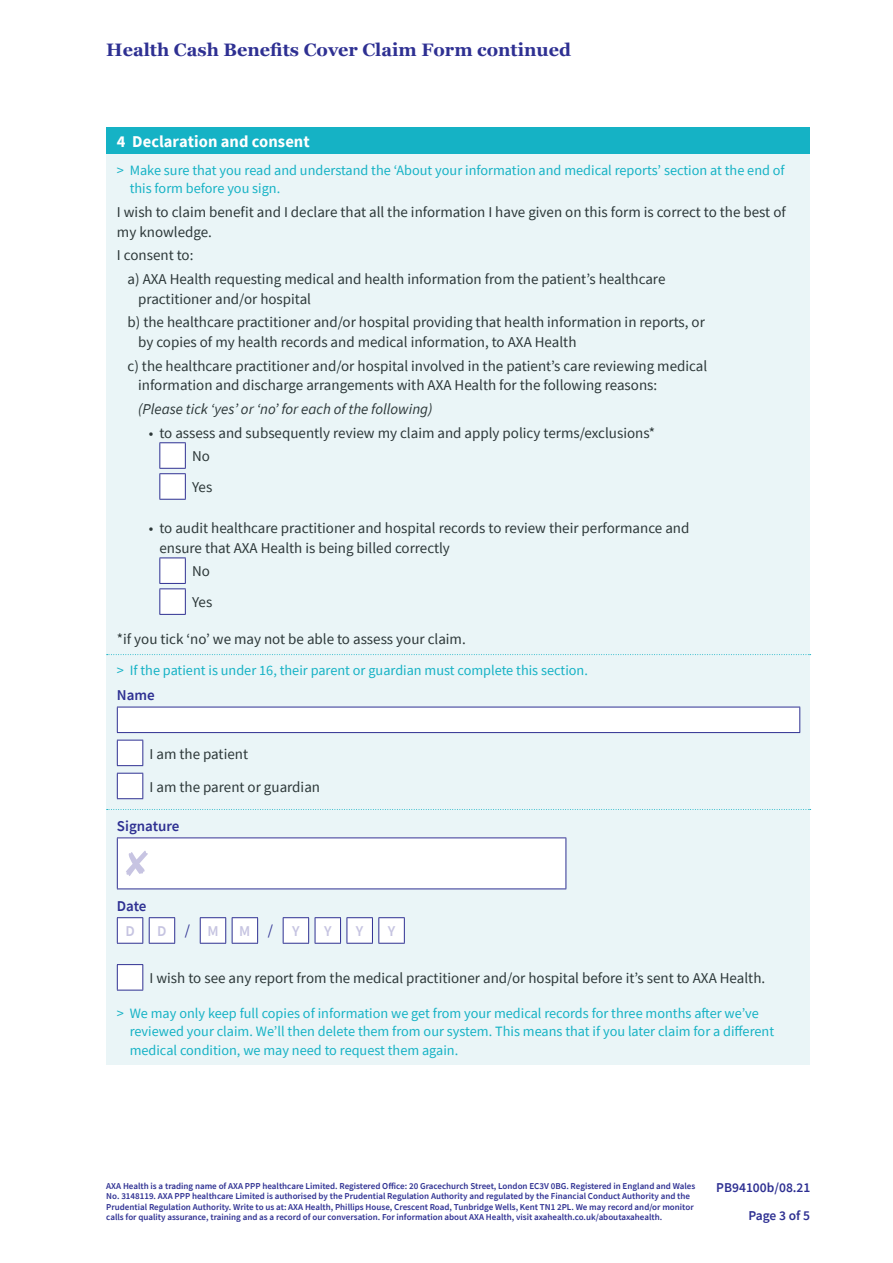
<style>
.page{position:relative;width:893px;height:1263px;background:#fff}
.page>*{position:absolute;margin:0;border:0;box-sizing:border-box;transform-origin:0 0}
.t1{font:700 18px "Georgia";color:#2e3092}
.Section_Header_Text{font:700 16.5px "Source Sans Pro";letter-spacing:.005em;color:#fff}
.Form_Body_Text_-_Bul{font:15px/19.5px "Source Sans Pro";color:#2c3738}
.Form_Body_Text{font:15px/19.5px "Source Sans Pro";color:#2c3738}
.Check_Box_Text{font:15px "Source Sans Pro";color:#2c3738}
.Form_Body_Text_-_Bul-2{font:italic 15px "Source Sans Pro";color:#2c3738}
.Field_Name{font:600 15px "Source Sans Pro";color:#2e3092}
.Input_Field_Text_-_D{font:600 15px "Source Sans Pro";color:#c6c4e1}
.t2{font:15px "Source Sans Pro";color:#2e3092}
.Note{font:14.25px/18px "Source Sans Pro";color:#15b2c5}
.t3{font:600 13.5px "Source Sans Pro";color:#2e3092}
.t4{font:600 9px/10.5px "Source Sans Pro";color:#2e3092}
</style>
<div class="page">
<div style="left:106px;top:128px;width:704px;height:27px;background:#15b2c5"></div>
<div style="left:106px;top:809px;width:704px;height:145px;background:#eaf5f7"></div>
<svg style="left:107px;top:809px;width:704px;height:1px"></svg>
<div style="left:117px;top:838px;width:449px;height:51px;background:#fff"></div>
<hr style="left:117px;top:837px;width:449px;height:1px;background:#2e3092">
<hr style="left:117px;top:838px;width:1px;height:50px;background:#2e3092">
<hr style="left:566px;top:838px;width:1px;height:50px;background:#2e3092">
<hr style="left:117px;top:888px;width:449px;height:1px;background:#2e3092">
<svg style="left:126px;top:851px;width:22px;height:25px"></svg>
<svg style="left:117px;top:917px;width:288px;height:27px"></svg>
<div style="left:106px;top:954px;width:704px;height:110px;background:#eaf5f7"></div>
<svg style="left:117px;top:964px;width:26px;height:27px"></svg>
<div style="left:106px;top:155px;width:704px;height:499px;background:#eaf5f7"></div>
<svg style="left:159px;top:442px;width:27px;height:58px;background:#e1e3ef"></svg>
<svg style="left:159px;top:557px;width:27px;height:58px;background:#e1e3ef"></svg>
<div style="left:106px;top:654px;width:704px;height:35px;background:#eaf5f7"></div>
<svg style="left:107px;top:654px;width:704px;height:1px"></svg>
<div style="left:106px;top:689px;width:704px;height:120px;background:#eaf5f7"></div>
<div style="left:117px;top:707px;width:683px;height:25px;background:#fff"></div>
<hr style="left:117px;top:707px;width:683px;height:1px;background:#2e3092">
<svg style="left:117px;top:707px;width:1px;height:25px"></svg>
<svg style="left:799px;top:707px;width:1px;height:25px"></svg>
<hr style="left:117px;top:732px;width:683px;height:1px;background:#2e3092">
<svg style="left:117px;top:740px;width:26px;height:26px"></svg>
<svg style="left:117px;top:773px;width:26px;height:26px"></svg>
<p class="t1" style="left:106px;top:38px;width:466px">Health Cash Benefits Cover Claim Form continued</p>
<p class="Section_Header_Text" style="left:117px;top:131px;width:194px">4 Declaration and consent</p>
<p class="Note" style="left:130px;top:162px;width:657px;text-indent:-13px">&gt; Make sure that you read and understand the ‘About your information and medical reports’ section at the end of this form before you sign.</p>
<p class="Form_Body_Text" style="left:117px;top:202px;width:670px">I wish to claim benefit and I declare that all the information I have given on this form is correct to the best of my knowledge.</p>
<p class="Form_Body_Text" style="left:117px;top:246px;width:78px">I consent to:</p>
<p class="Form_Body_Text_-_Bul" style="left:138px;top:269px;width:529px;text-indent:-11px">a) AXA Health requesting medical and health information from the patient’s healthcare practitioner and/or hospital</p>
<p class="Form_Body_Text_-_Bul" style="left:138px;top:313px;width:568px;text-indent:-11px">b) the healthcare practitioner and/or hospital providing that health information in reports, or by copies of my health records and medical information, to AXA Health</p>
<p class="Form_Body_Text_-_Bul" style="left:138px;top:356px;width:571px;text-indent:-11px">c) the healthcare practitioner and/or hospital involved in the patient’s care reviewing medical information and discharge arrangements with AXA Health for the following reasons:</p>
<p class="Form_Body_Text_-_Bul-2" style="left:138px;top:399px;width:296px">(Please tick ‘yes’ or ‘no’ for each of the following)</p>
<p class="Form_Body_Text_-_Bul" style="left:149px;top:423px;width:508px">• to assess and subsequently review my claim and apply policy terms/exclusions*</p>
<p class="Check_Box_Text" style="left:192px;top:447px;width:19px">No</p>
<p class="Check_Box_Text" style="left:192px;top:478px;width:22px">Yes</p>
<p class="Form_Body_Text_-_Bul" style="left:159px;top:518px;width:531px;text-indent:-11px">• to audit healthcare practitioner and hospital records to review their performance and ensure that AXA Health is being billed correctly</p>
<p class="Check_Box_Text" style="left:192px;top:562px;width:19px">No</p>
<p class="Check_Box_Text" style="left:192px;top:593px;width:22px">Yes</p>
<p class="Form_Body_Text" style="left:117px;top:629px;width:350px">*if you tick ‘no’ we may not be able to assess your claim.</p>
<p class="Note" style="left:117px;top:661px;width:472px">&gt; If the patient is under 16, their parent or guardian must complete this section.</p>
<p class="Field_Name" style="left:117px;top:685px;width:39px">Name</p>
<p class="Check_Box_Text" style="left:150px;top:744px;width:100px">I am the patient</p>
<p class="Check_Box_Text" style="left:150px;top:777px;width:172px">I am the parent or guardian</p>
<p class="Field_Name" style="left:117px;top:816px;width:64px">Signature</p>
<p class="Field_Name" style="left:117px;top:896px;width:31px">Date</p>
<p class="Input_Field_Text_-_D" style="left:125px;top:921px;width:11px">D</p>
<p class="Input_Field_Text_-_D" style="left:157px;top:921px;width:11px">D</p>
<p class="t2" style="left:185px;top:920px;width:7px">/</p>
<p class="Input_Field_Text_-_D" style="left:207px;top:921px;width:13px">M</p>
<p class="Input_Field_Text_-_D" style="left:239px;top:921px;width:13px">M</p>
<p class="t2" style="left:268px;top:920px;width:7px">/</p>
<p class="Input_Field_Text_-_D" style="left:292px;top:921px;width:9px">Y</p>
<p class="Input_Field_Text_-_D" style="left:324px;top:921px;width:9px">Y</p>
<p class="Input_Field_Text_-_D" style="left:356px;top:921px;width:9px">Y</p>
<p class="Input_Field_Text_-_D" style="left:388px;top:921px;width:9px">Y</p>
<p class="Check_Box_Text" style="left:150px;top:968px;width:617px">I wish to see any report from the medical practitioner and/or hospital before it’s sent to AXA Health.</p>
<p class="Note" style="left:130px;top:1005px;width:646px;text-indent:-13px">&gt; We may only keep full copies of information we get from your medical records for three months after we’ve reviewed your claim. We’ll then delete them from our system. This means that if you later claim for a different medical condition, we may need to request them again.</p>
<p class="t4" style="left:106px;top:1180px;width:591px">AXA Health is a trading name of AXA PPP healthcare Limited. Registered Office: 20 Gracechurch Street, London EC3V 0BG. Registered in England and Wales No. 3148119. AXA PPP healthcare Limited is authorised by the Prudential Regulation Authority and regulated by the Financial Conduct Authority and the Prudential Regulation Authority. Write to us at: AXA Health, Phillips House, Crescent Road, Tunbridge Wells, Kent TN1 2PL. We may record and/or monitor calls for quality assurance, training and as a record of our conversation. For information about AXA Health, visit axahealth.co.uk/aboutaxahealth.</p>
<p class="t3" style="left:716px;top:1179px;width:96px">PB94100b/08.21</p>
<p class="t3" style="left:748px;top:1207px;width:63px">Page 3 of 5</p>
</div>
